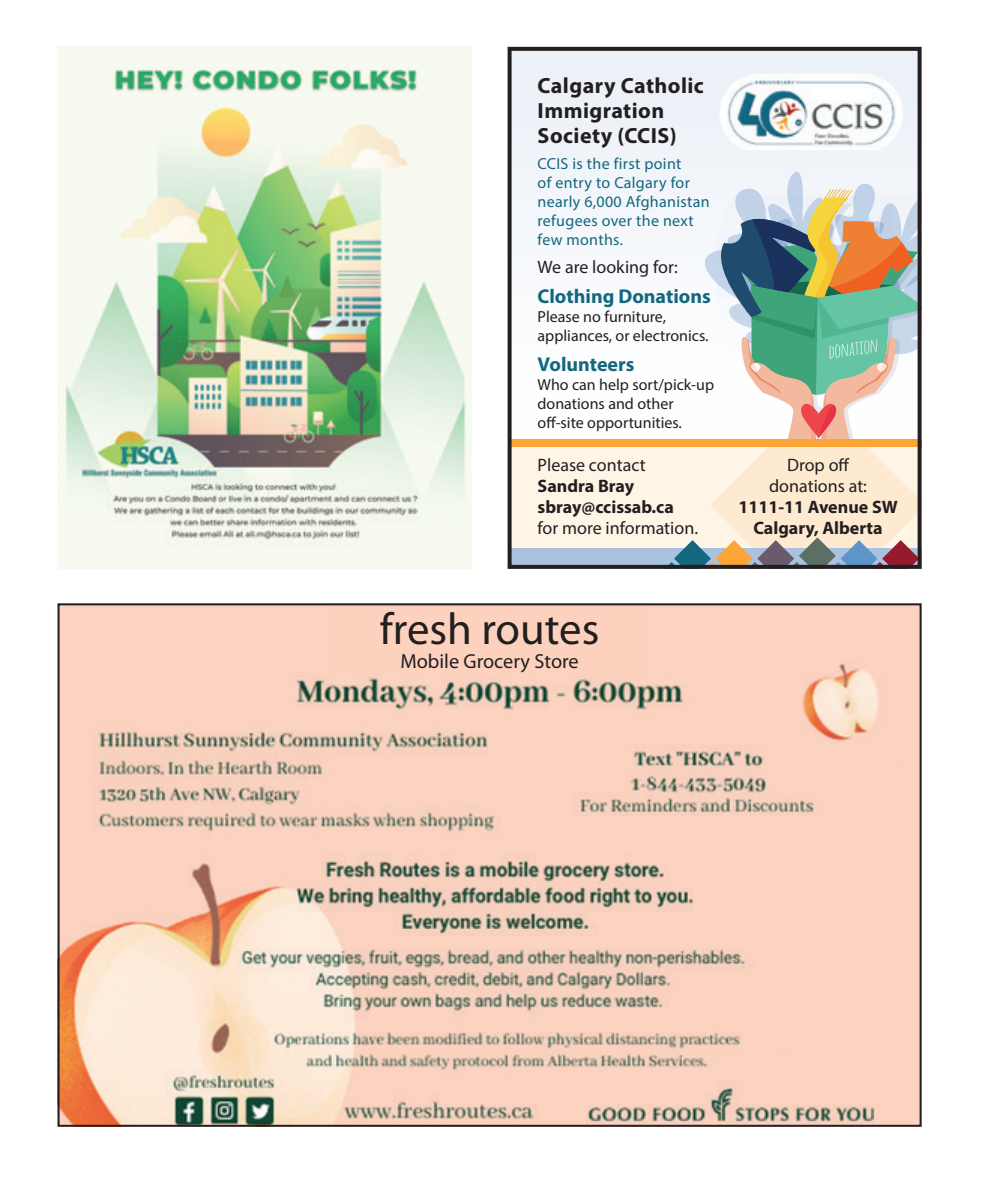
<style>
.page{position:relative;width:990px;height:1188px;background:#fff}
.page>*{position:absolute;margin:0;border:0;box-sizing:border-box;transform-origin:0 0}
.Body_text{font:44.8px "Myriad Pro";color:#231f20}
.t1{font:700 22px/25px "Myriad Pro";letter-spacing:.02em;color:#231f20}
.Body_text-2{font:20.4px "Myriad Pro";color:#231f20}
.t2{font:700 20px "Myriad Pro";color:#13677e}
.t3{font:18px/21px "Myriad Pro";color:#231f20}
.t4{font:700 18px/21px "Myriad Pro";color:#231f20;text-align:center}
.t5{font:16px/19px "Myriad Pro";color:#231f20}
.t6{font:16px/19px "Myriad Pro";letter-spacing:.02em;color:#13677e}
.s1{font-weight:700}
.s2{font-weight:400}
</style>
<div class="page">
<div style="left:508px;top:443px;width:414px;height:117px;background:#fef5e7"></div>
<div style="left:508px;top:548px;width:414px;height:21px;background:#a9c2e0"></div>
<div style="left:508px;top:439px;width:414px;height:8px;background:#faa536"></div>
<div style="left:508px;top:47px;width:414px;height:392px;background:#ecf1f8"></div>
<svg style="left:665px;top:172px;width:252px;height:392px"></svg>
<img style="left:721px;top:75px;width:181px;height:75px">
<div style="left:508px;top:47px;width:414px;height:522px;border:4px solid #231f20"></div>
<img style="left:61px;top:606px;width:858px;height:518px">
<div style="left:329px;top:603px;width:322px;height:73px;background:#fcd2bf"></div>
<img style="left:58px;top:46px;width:414px;height:523px">
<p class="t1" style="left:538px;top:73px;width:168px">Calgary Catholic<br>Immigration<br>Society (CCIS)</p>
<p class="t6" style="left:538px;top:154px;width:174px">CCIS is the first point<br>of entry to Calgary for nearly 6,000 Afghanistan refugees over the next few months.</p>
<p class="t3" style="left:538px;top:256px;width:142px">We are looking for:</p>
<p class="t2" style="left:538px;top:283px;width:175px">Clothing Donations</p>
<p class="t5" style="left:538px;top:307px;width:172px">Please no furniture, appliances, or electronics.</p>
<p class="t2" style="left:538px;top:351px;width:98px">Volunteers</p>
<p class="t5" style="left:538px;top:375px;width:178px">Who can help sort/pick-up donations and other off-site opportunities.</p>
<p class="t3" style="left:538px;top:454px;width:162px">Please contact<br><span class="s1">Sandra Bray sbray@ccissab.ca </span>for more information.</p>
<p class="t4" style="left:738px;top:454px;width:161px"><span class="s2">Drop off<br>donations at:<br></span>1111-11 Avenue SW<br>Calgary, Alberta</p>
<p class="Body_text" style="left:380px;top:601px;width:221px">fresh routes</p>
<p class="Body_text-2" style="left:400px;top:649px;width:180px">Mobile Grocery Store</p>
</div>
